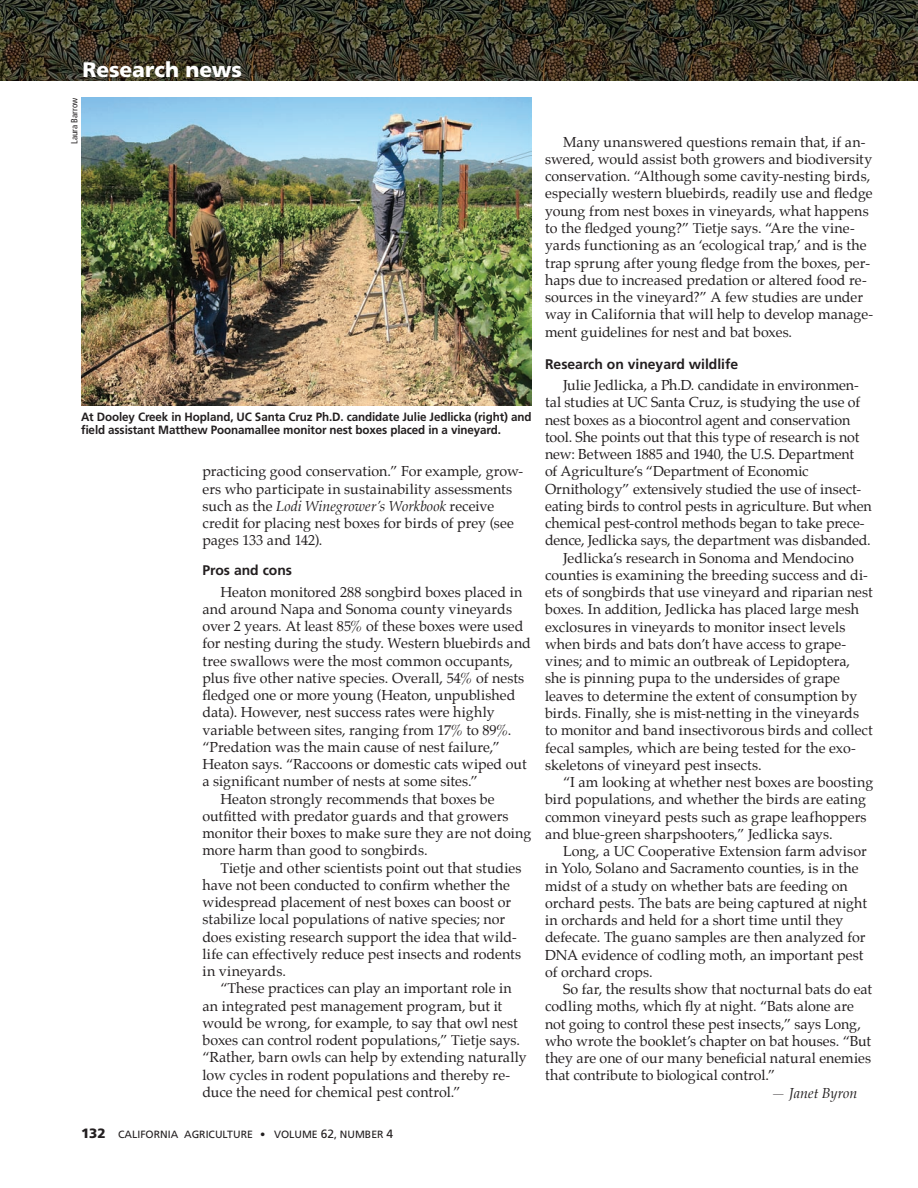
<style>
.page{position:relative;width:918px;height:1188px;background:#fff}
.page>*{position:absolute;margin:0;border:0;box-sizing:border-box;transform-origin:0 0}
.t1{font:900 21px "Frutiger";letter-spacing:-.005em;color:#fff}
.t2{font:14.25px/17.2px "Palatino";color:#231f20}
.t3{font:italic 14.25px "Palatino";color:#231f20}
.t4{font:700 13.95px "Frutiger";color:#231f20}
.t5{font:700 12px/13.5px "Frutiger";letter-spacing:-.01em;color:#231f20}
.t6{font:12px "Frutiger";color:#231f20}
.t7{font:10.5px "Frutiger";color:#231f20}
.t8{font:condensed 9px "Frutiger";color:#231f20}
.s1{font-style:italic}
.s2{font-weight:900;font-size:13.5px}
.s3{font-size:12px}
</style>
<div class="page">
<img style="left:0;top:0;width:918px;height:81px">
<img style="left:81px;top:98px;width:451px;height:308px">
<h1 class="t1" style="left:82px;top:57px;width:161px">Research news</h1>
<p class="t8" style="left:69px;top:144px;width:47px;rotate:-90deg">Laura Barrow</p>
<p class="t5" style="left:81px;top:409px;width:452px">At Dooley Creek in Hopland, UC Santa Cruz Ph.D. candidate Julie Jedlicka (right) and field assistant Matthew Poonamallee monitor nest boxes placed in a vineyard.</p>
<p class="t2" style="left:203px;top:464px;width:322px">practicing good conservation.” For example, grow&shy;ers who participate in sustainability assessments such as the <span class="s1">Lodi Winegrower’s Workbook</span> receive credit for placing nest boxes for birds of prey (see pages 133 and 142).</p>
<p class="t4" style="left:202px;top:562px;width:91px">Pros and cons</p>
<p class="t2" style="left:220px;top:584px;width:303px">Heaton monitored 288 songbird boxes placed in</p>
<p class="t2" style="left:203px;top:601px;width:311px">and around Napa and Sonoma county vineyards</p>
<p class="t2" style="left:203px;top:619px;width:323px">over 2 years. At least 85% of these boxes were used</p>
<p class="t2" style="left:203px;top:636px;width:330px">for nesting during the study. Western bluebirds and</p>
<p class="t2" style="left:203px;top:653px;width:312px">tree swallows were the most common occupants,</p>
<p class="t2" style="left:203px;top:671px;width:323px">plus five other native species. Overall, 54% of nests</p>
<p class="t2" style="left:203px;top:688px;width:314px">fledged one or more young (Heaton, unpublished</p>
<p class="t2" style="left:203px;top:705px;width:294px">data). However, nest success rates were highly</p>
<p class="t2" style="left:203px;top:722px;width:311px">variable between sites, ranging from 17% to 89%.</p>
<p class="t2" style="left:203px;top:740px;width:299px">“Predation was the main cause of nest failure,”</p>
<p class="t2" style="left:203px;top:757px;width:326px">Heaton says. “Raccoons or domestic cats wiped out</p>
<p class="t2" style="left:203px;top:774px;width:277px">a significant number of nests at some sites.”</p>
<p class="t2" style="left:220px;top:791px;width:276px">Heaton strongly recommends that boxes be</p>
<p class="t2" style="left:203px;top:809px;width:308px">outfitted with predator guards and that growers</p>
<p class="t2" style="left:203px;top:826px;width:330px">monitor their boxes to make sure they are not doing</p>
<p class="t2" style="left:203px;top:843px;width:227px">more harm than good to songbirds.</p>
<p class="t2" style="left:220px;top:860px;width:303px">Tietje and other scientists point out that studies</p>
<p class="t2" style="left:203px;top:878px;width:309px">have not been conducted to confirm whether the</p>
<p class="t2" style="left:203px;top:895px;width:310px">widespread placement of nest boxes can boost or</p>
<p class="t2" style="left:203px;top:912px;width:304px">stabilize local populations of native species; nor</p>
<p class="t2" style="left:203px;top:929px;width:316px">does existing research support the idea that wild-</p>
<p class="t2" style="left:203px;top:947px;width:320px">life can effectively reduce pest insects and rodents</p>
<p class="t2" style="left:203px;top:964px;width:85px">in vineyards.</p>
<p class="t2" style="left:220px;top:981px;width:293px">“These practices can play an important role in</p>
<p class="t2" style="left:203px;top:998px;width:301px">an integrated pest management program, but it</p>
<p class="t2" style="left:203px;top:1016px;width:317px">would be wrong, for example, to say that owl nest</p>
<p class="t2" style="left:203px;top:1033px;width:319px">boxes can control rodent populations,” Tietje says.</p>
<p class="t2" style="left:203px;top:1050px;width:326px">“Rather, barn owls can help by extending naturally</p>
<p class="t2" style="left:203px;top:1067px;width:309px">low cycles in rodent populations and thereby re-</p>
<p class="t2" style="left:203px;top:1085px;width:260px">duce the need for chemical pest control.”</p>
<p class="t7" style="left:81px;top:1128px;width:282px"><span class="s2">132</span> CALIFORNIA AGRICULTURE • VOLUME <span class="s3">62</span>, NUMBER</p>
<p class="t6" style="left:387px;top:1127px;width:8px">4</p>
<p class="t2" style="left:545px;top:134px;width:330px;text-indent:18px">Many unanswered questions remain that, if an&shy;swered, would assist both growers and biodiversity conservation. “Although some cavity-nesting birds, especially western bluebirds, readily use and fledge young from nest boxes in vineyards, what happens to the fledged young?” Tietje says. “Are the vine&shy;yards functioning as an ‘ecological trap,’ and is the trap sprung after young fledge from the boxes, per&shy;haps due to increased predation or altered food re&shy;sources in the vineyard?” A few studies are under way in California that will help to develop manage&shy;ment guidelines for nest and bat boxes.</p>
<p class="t4" style="left:545px;top:356px;width:195px">Research on vineyard wildlife</p>
<p class="t2" style="left:563px;top:378px;width:297px">Julie Jedlicka, a Ph.D. candidate in environmen-</p>
<p class="t2" style="left:545px;top:395px;width:317px">tal studies at UC Santa Cruz, is studying the use of</p>
<p class="t2" style="left:545px;top:412px;width:307px">nest boxes as a biocontrol agent and conservation</p>
<p class="t2" style="left:545px;top:430px;width:316px">tool. She points out that this type of research is not</p>
<p class="t2" style="left:545px;top:447px;width:311px">new: Between 1885 and 1940, the U.S. Department</p>
<p class="t2" style="left:545px;top:464px;width:265px">of Agriculture’s “Department of Economic</p>
<p class="t2" style="left:545px;top:481px;width:318px">Ornithology” extensively studied the use of insect-</p>
<p class="t2" style="left:545px;top:499px;width:328px">eating birds to control pests in agriculture. But when</p>
<p class="t2" style="left:545px;top:516px;width:321px">chemical pest-control methods began to take prece-</p>
<p class="t2" style="left:545px;top:533px;width:327px">dence, Jedlicka says, the department was disbanded.</p>
<p class="t2" style="left:563px;top:550px;width:293px">Jedlicka’s research in Sonoma and Mendocino</p>
<p class="t2" style="left:545px;top:568px;width:324px">counties is examining the breeding success and di-</p>
<p class="t2" style="left:545px;top:585px;width:329px">ets of songbirds that use vineyard and riparian nest</p>
<p class="t2" style="left:545px;top:602px;width:316px">boxes. In addition, Jedlicka has placed large mesh</p>
<p class="t2" style="left:545px;top:619px;width:302px">exclosures in vineyards to monitor insect levels</p>
<p class="t2" style="left:545px;top:637px;width:303px">when birds and bats don’t have access to grape-</p>
<p class="t2" style="left:545px;top:654px;width:306px">vines; and to mimic an outbreak of Lepidoptera,</p>
<p class="t2" style="left:545px;top:671px;width:296px">she is pinning pupa to the undersides of grape</p>
<p class="t2" style="left:545px;top:688px;width:314px">leaves to determine the extent of consumption by</p>
<p class="t2" style="left:545px;top:706px;width:316px">birds. Finally, she is mist-netting in the vineyards</p>
<p class="t2" style="left:545px;top:723px;width:329px">to monitor and band insectivorous birds and collect</p>
<p class="t2" style="left:545px;top:740px;width:312px">fecal samples, which are being tested for the exo-</p>
<p class="t2" style="left:545px;top:757px;width:218px">skeletons of vineyard pest insects.</p>
<p class="t2" style="left:563px;top:775px;width:312px">“I am looking at whether nest boxes are boosting</p>
<p class="t2" style="left:545px;top:792px;width:322px">bird populations, and whether the birds are eating</p>
<p class="t2" style="left:545px;top:809px;width:323px">common vineyard pests such as grape leafhoppers</p>
<p class="t2" style="left:545px;top:827px;width:289px">and blue-green sharpshooters,” Jedlicka says.</p>
<p class="t2" style="left:563px;top:844px;width:305px">Long, a UC Cooperative Extension farm advisor</p>
<p class="t2" style="left:545px;top:861px;width:315px">in Yolo, Solano and Sacramento counties, is in the</p>
<p class="t2" style="left:545px;top:878px;width:304px">midst of a study on whether bats are feeding on</p>
<p class="t2" style="left:545px;top:896px;width:323px">orchard pests. The bats are being captured at night</p>
<p class="t2" style="left:545px;top:913px;width:300px">in orchards and held for a short time until they</p>
<p class="t2" style="left:545px;top:930px;width:322px">defecate. The guano samples are then analyzed for</p>
<p class="t2" style="left:545px;top:947px;width:320px">DNA evidence of codling moth, an important pest</p>
<p class="t2" style="left:545px;top:965px;width:109px">of orchard crops.</p>
<p class="t2" style="left:563px;top:982px;width:310px">So far, the results show that nocturnal bats do eat</p>
<p class="t2" style="left:545px;top:999px;width:310px">codling moths, which fly at night. “Bats alone are</p>
<p class="t2" style="left:545px;top:1016px;width:317px">not going to control these pest insects,” says Long,</p>
<p class="t2" style="left:545px;top:1034px;width:328px">who wrote the booklet’s chapter on bat houses. “But</p>
<p class="t2" style="left:545px;top:1051px;width:328px">they are one of our many beneficial natural enemies</p>
<p class="t2" style="left:545px;top:1068px;width:232px">that contribute to biological control.”</p>
<p class="t3" style="left:771px;top:1084px;width:88px">— Janet Byron</p>
</div>
